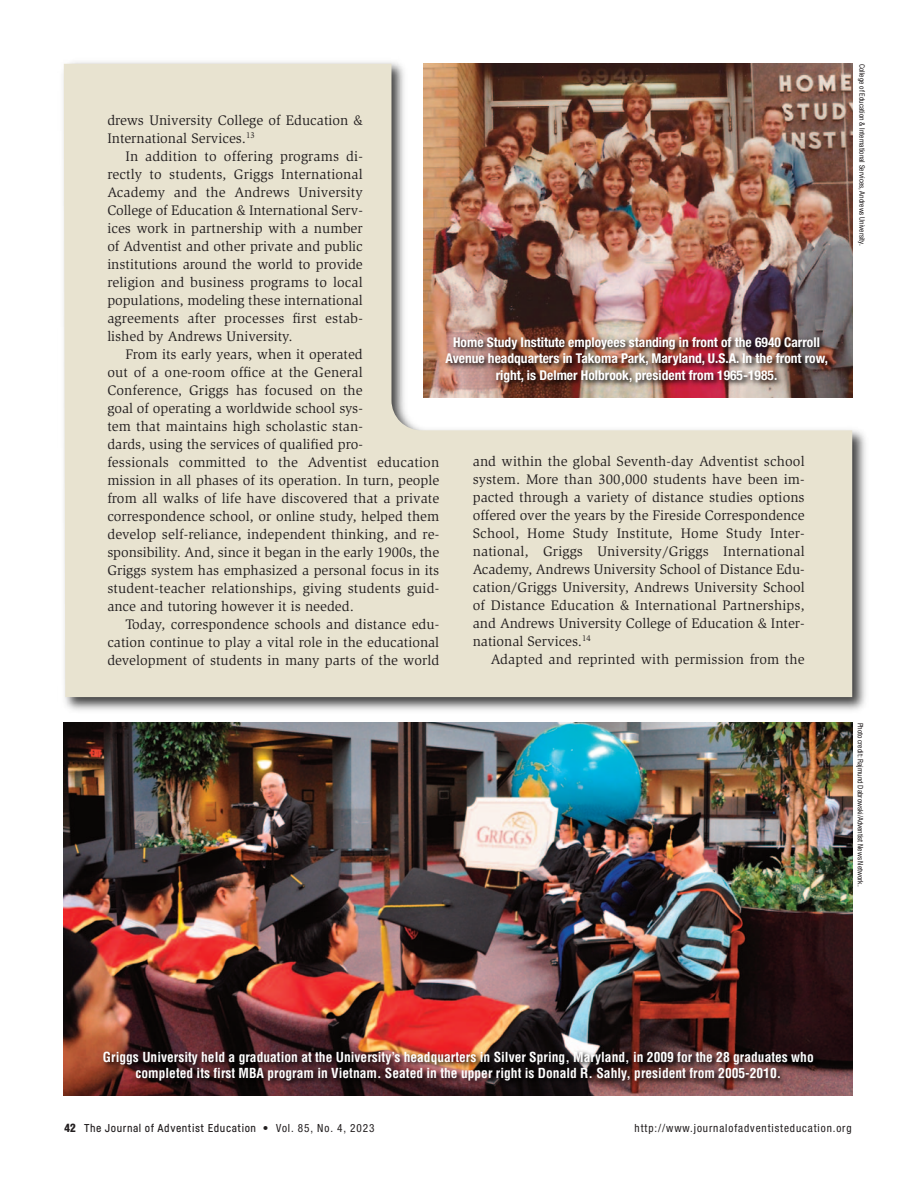
<style>
.page{position:relative;width:918px;height:1188px;background:#fff}
.page>*{position:absolute;margin:0;border:0;box-sizing:border-box;transform-origin:0 0}
.t1{font:14.25px/18px "Slimbach Std";color:#231f20;text-align:justify}
.t2{font:700 condensed 13.5px/16.5px "Helvetica";color:#fff;text-align:center}
.t3{font:700 condensed 13.5px/16.5px "Helvetica Neue";color:#fff;text-align:center}
.t4{font:500 11.25px "Fabrikat";letter-spacing:.05em;color:#231f20}
.t5{font:condensed 11.25px "Helvetica Neue";letter-spacing:.08em;color:#231f20}
.t6{font:900 condensed 11.25px "Helvetica";color:#231f20}
.t7{font:condensed 7.5px "Helvetica Neue";color:#231f20}
.s1{font-family:"Helvetica Neue";font-weight:400;font-stretch:condensed}
</style>
<div class="page">
<img style="left:63px;top:62px;width:803px;height:649px">
<div style="left:64px;top:64px;width:788px;height:633px;background:#e8e3d0"></div>
<img style="left:64px;top:722px;width:788px;height:374px">
<img style="left:424px;top:64px;width:428px;height:266px">
<img style="left:424px;top:330px;width:432px;height:77px">
<img style="left:84px;top:1044px;width:754px;height:52px">
<p class="t1" style="left:107px;top:113px;width:257px">drews University College of Education &amp;<br>International Services.<sup>13</sup></p>
<p class="t1" style="left:107px;top:149px;width:257px;text-indent:18px">In addition to offering programs di&shy;rectly to students, Griggs International Academy and the Andrews University College of Education &amp; International Serv&shy;ices work in partnership with a number of Adventist and other private and public institutions around the world to provide religion and business programs to local populations, modeling these international agreements after processes first estab&shy;lished by Andrews University.</p>
<p class="t1" style="left:107px;top:347px;width:333px;text-align:left;text-indent:18px">From its early years, when it operated<br>out of a one-room office at the General Conference, Griggs has focused on the<br>goal of operating a worldwide school sys-<br>tem that maintains high scholastic stan-<br>dards, using the services of qualified pro-<br>fessionals committed to the Adventist education mission in all phases of its operation. In turn, people from all walks of life have discovered that a private correspondence school, or online study, helped them develop self-reliance, independent thinking, and re&shy;sponsibility. And, since it began in the early 1900s, the Griggs system has emphasized a personal focus in its student-teacher relationships, giving students guid&shy;ance and tutoring however it is needed.</p>
<p class="t1" style="left:107px;top:617px;width:333px;text-indent:18px">Today, correspondence schools and distance edu&shy;cation continue to play a vital role in the educational development of students in many parts of the world</p>
<p class="t3" style="left:446px;top:335px;width:384px">Home Study Institute employees standing in front of the 6940 Carroll<br>Avenue headquarters in Takoma Park, Maryland, U.S.A. In the front row, right, is Delmer Holbrook, president from 1965-1985.</p>
<p class="t1" style="left:473px;top:453px;width:333px">and within the global Seventh-day Adventist school system. More than 300,000 students have been im&shy;pacted through a variety of distance studies options offered over the years by the Fireside Correspondence School, Home Study Institute, Home Study Inter&shy;national, Griggs Univer sity/Griggs International Academy, Andrews University School of Distance Edu&shy;cation/Griggs University, Andrews University School of Distance Education &amp; International Partnerships, and Andrews University College of Education &amp; Inter&shy;national Services.<sup>14</sup></p>
<p class="t1" style="left:491px;top:651px;width:315px">Adapted and reprinted with permission from the</p>
<p class="t7" style="left:865px;top:64px;width:183px;rotate:90deg">College of Education &amp; International Services, Andrews University.</p>
<p class="t7" style="left:863px;top:723px;width:165px;rotate:90deg">Photo credit: Rajmund Dabrowski/Adventist News Network.</p>
<p class="t2" style="left:103px;top:1050px;width:712px">Griggs University held a graduation at the University’s headquarters in Silver Spring, Maryland, in 2009 for the 28 graduates who completed its first MBA program in Vietnam. Seated in the upper right is Donald R. Sahly, president from 2005-2010.</p>
<p class="t6" style="left:65px;top:1123px;width:13px">42</p>
<p class="t4" style="left:84px;top:1124px;width:292px">The Journal of Adventist Education <span class="s1">• Vol. 85, No. 4, 2023</span></p>
<p class="t5" style="left:635px;top:1124px;width:219px">http://www.journalofadventisteducation.org</p>
</div>
